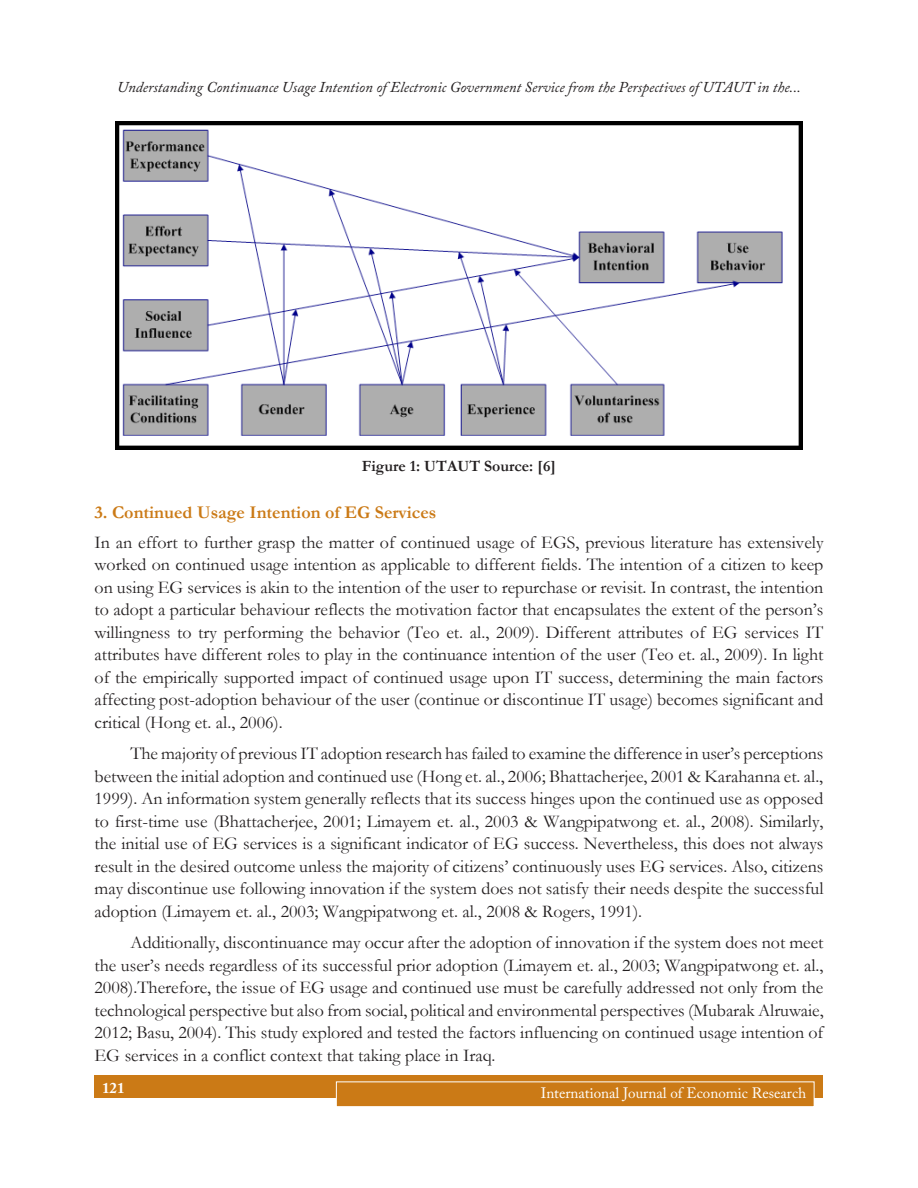
<style>
.page{position:relative;width:918px;height:1188px;background:#fff}
.page>*{position:absolute;margin:0;border:0;box-sizing:border-box;transform-origin:0 0}
.Body_text{font:18px/22.5px "Garamond";color:#231f20;text-align:justify}
.Subhead_2{font:700 18px "Garamond";color:#cb7a16}
.t1{font:700 15.75px "Garamond";color:#231f20}
.t2{font:italic 15px "Adobe Caslon Pro";color:#231f20}
.t3{font:15px "Adobe Caslon Pro";color:#fff}
.t4{font:700 15px "Adobe Caslon Pro";color:#fff}
</style>
<div class="page">
<div style="left:94px;top:1076px;width:730px;height:22px;background:#cb7a16"></div>
<div style="left:336px;top:1082px;width:478px;height:25px;background:#cb7a16"></div>
<div style="left:336px;top:1082px;width:478px;height:25px;border:1px solid #fff"></div>
<img style="left:115px;top:122px;width:688px;height:327px">
<p class="t2" style="left:117px;top:78px;width:685px">Understanding Continuance Usage Intention of Electronic Government Service from the Perspectives of UTAUT in the...</p>
<p class="t1" style="left:362px;top:455px;width:196px">Figure 1: UTAUT Source: [6]</p>
<p class="Subhead_2" style="left:94px;top:500px;width:343px">3. Continued Usage Intention of EG Services</p>
<p class="Body_text" style="left:94px;top:530px;width:731px">In an effort to further grasp the matter of continued usage of EGS, previous literature has extensively worked on continued usage intention as applicable to different fields. The intention of a citizen to keep on using EG services is akin to the intention of the user to repurchase or revisit. In contrast, the intention to adopt a particular behaviour reflects the motivation factor that encapsulates the extent of the person’s willingness to try performing the behavior (Teo et. al., 2009). Different attributes of EG services IT attributes have different roles to play in the continuance intention of the user (Teo et. al., 2009). In light of the empirically supported impact of continued usage upon IT success, determining the main factors affecting post-adoption behaviour of the user (continue or discontinue IT usage) becomes significant and critical (Hong et. al., 2006).</p>
<p class="Body_text" style="left:94px;top:742px;width:731px;text-indent:36px">The majority of previous IT adoption research has failed to examine the difference in user’s perceptions between the initial adoption and continued use (Hong et. al., 2006; Bhattacherjee, 2001 &amp; Karahanna et. al., 1999). An information system generally reflects that its success hinges upon the continued use as opposed to first-time use (Bhattacherjee, 2001; Limayem et. al., 2003 &amp; Wangpipatwong et. al., 2008). Similarly, the initial use of EG services is a significant indicator of EG success. Nevertheless, this does not always result in the desired outcome unless the majority of citizens’ continuously uses EG services. Also, citizens may discontinue use following innovation if the system does not satisfy their needs despite the successful adoption (Limayem et. al., 2003; Wangpipatwong et. al., 2008 &amp; Rogers, 1991).</p>
<p class="Body_text" style="left:94px;top:931px;width:731px;text-indent:36px">Additionally, discontinuance may occur after the adoption of innovation if the system does not meet the user’s needs regardless of its successful prior adoption (Limayem et. al., 2003; Wangpipatwong et. al., 2008).Therefore, the issue of EG usage and continued use must be carefully addressed not only from the technological perspective but also from social, political and environmental perspectives (Mubarak Alruwaie, 2012; Basu, 2004). This study explored and tested the factors influencing on continued usage intention of EG services in a conflict context that taking place in Iraq.</p>
<p class="t4" style="left:102px;top:1079px;width:24px">121</p>
<p class="t3" style="left:541px;top:1084px;width:267px">International Journal of Economic Research</p>
</div>
